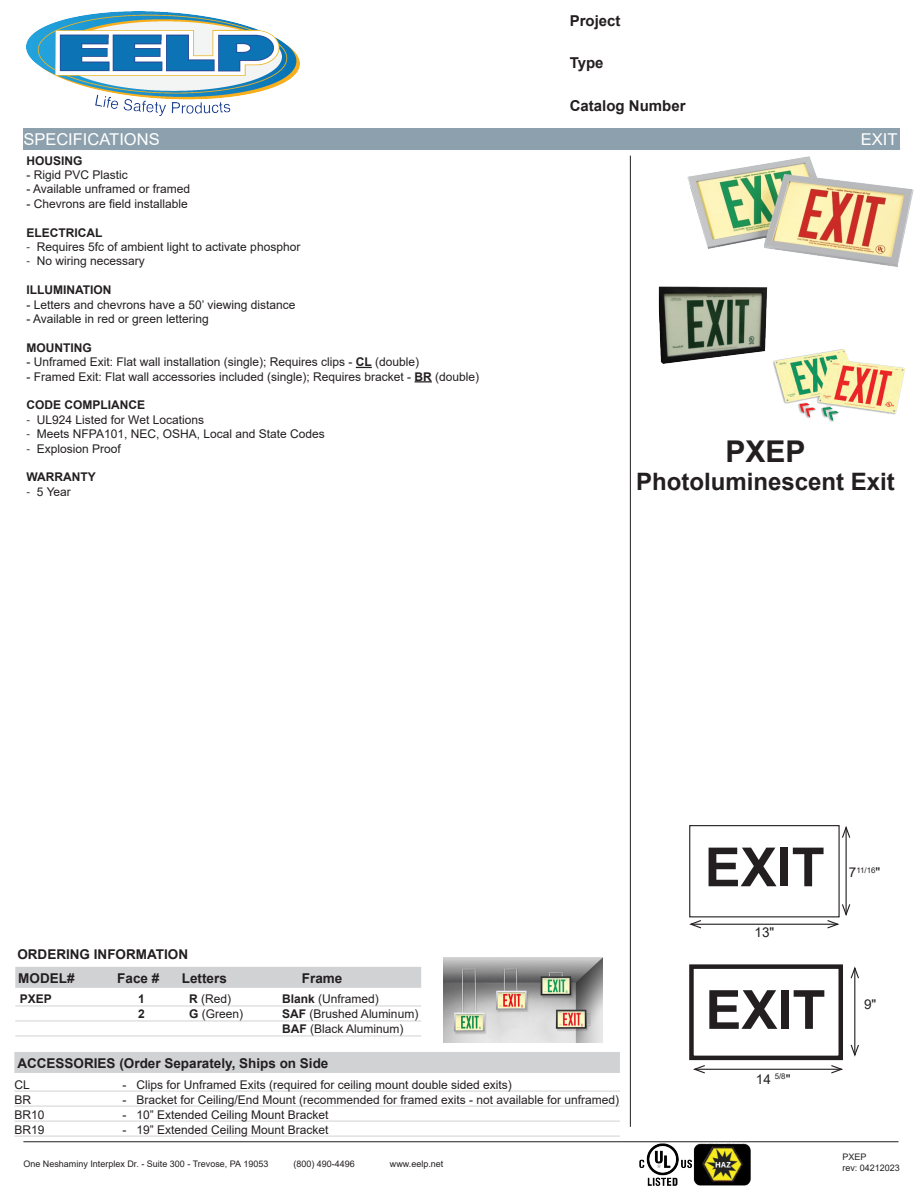
<style>
.page{position:relative;width:918px;height:1188px;background:#fff}
.page>*{position:absolute;margin:0;border:0;box-sizing:border-box;transform-origin:0 0}
.t1{font:700 54px "Arial";color:#231f20}
.t2{font:700 30px "Arial";color:#231f20}
.t3{font:700 24px "Arial";color:#231f20}
.t4{font:16.35px "Arial";color:#fff}
.t5{font:700 15px "Arial";color:#231f20}
.Table_Headings{font:700 13.5px "Arial";color:#231f20}
.t6{font:13.5px "Arial";color:#231f20}
.OrderingInfoDescript{font:12px "Arial";color:#231f20}
.ParagraphText{font:12px "Arial";color:#231f20}
.ParagraphText-2{font:700 12px "Arial";color:#231f20}
.OrderingInfoDescript-2{font:700 12px "Arial";color:#231f20}
.t7{font:9px "Arial";color:#231f20}
.t8{font:7.8px "Arial";color:#231f20}
.s1{font-family:"Myriad Pro"}
.s2{font-weight:700}
.s3{font-size:13.5px}
</style>
<div class="page">
<hr style="left:630px;top:156px;width:1px;height:971px;background:#231f20">
<div style="left:23px;top:128px;width:877px;height:22px;background:#8ca1ad"></div>
<hr style="left:23px;top:1141px;width:875px;height:1px;background:#231f20">
<svg style="left:356px;top:367px;width:16px;height:1px"></svg>
<svg style="left:415px;top:381px;width:17px;height:1px"></svg>
<img style="left:26px;top:11px;width:274px;height:104px">
<img style="left:687px;top:148px;width:227px;height:119px">
<img style="left:778px;top:349px;width:127px;height:72px">
<div style="left:14px;top:1052px;width:606px;height:21px;background:#d1d2d4"></div>
<hr style="left:14px;top:1091px;width:606px;height:1px;background:#d1d2d4">
<hr style="left:14px;top:1106px;width:606px;height:1px;background:#d1d2d4">
<hr style="left:14px;top:1121px;width:606px;height:1px;background:#d1d2d4">
<hr style="left:14px;top:1136px;width:606px;height:1px;background:#d1d2d4">
<img style="left:658px;top:266px;width:126px;height:118px">
<img style="left:635px;top:1141px;width:119px;height:45px">
<div style="left:689px;top:825px;width:151px;height:92px;background:#fff;border:1px solid #231f20"></div>
<hr style="left:846px;top:828px;width:1px;height:87px;background:#231f20">
<svg style="left:842px;top:826px;width:9px;height:13px"></svg>
<hr style="left:691px;top:924px;width:147px;height:1px;background:#231f20">
<svg style="left:826px;top:903px;width:25px;height:26px"></svg>
<svg style="left:689px;top:920px;width:13px;height:9px"></svg>
<div style="left:689px;top:964px;width:154px;height:96px;background:#fff;border:4px solid #231f20"></div>
<hr style="left:854px;top:968px;width:1px;height:87px;background:#231f20">
<svg style="left:850px;top:966px;width:9px;height:14px"></svg>
<svg style="left:850px;top:1043px;width:9px;height:14px"></svg>
<hr style="left:695px;top:1069px;width:147px;height:1px;background:#231f20">
<svg style="left:830px;top:1065px;width:13px;height:9px"></svg>
<svg style="left:693px;top:1065px;width:13px;height:9px"></svg>
<img style="left:444px;top:957px;width:159px;height:85px">
<div style="left:15px;top:967px;width:406px;height:21px;background:#d1d2d4"></div>
<hr style="left:15px;top:1006px;width:406px;height:1px;background:#d1d2d4">
<hr style="left:15px;top:1021px;width:406px;height:1px;background:#d1d2d4">
<hr style="left:15px;top:1036px;width:406px;height:1px;background:#d1d2d4">
<p class="t5" style="left:570px;top:10px;width:52px">Project</p>
<p class="t5" style="left:570px;top:52px;width:35px">Type</p>
<p class="t5" style="left:570px;top:95px;width:117px">Catalog Number</p>
<p class="t4" style="left:23px;top:128px;width:138px">SPECIFICATIONS</p>
<p class="t4" style="left:861px;top:128px;width:38px">EXIT</p>
<p class="ParagraphText-2" style="left:26px;top:152px;width:58px">HOUSING</p>
<p class="ParagraphText" style="left:26px;top:167px;width:103px">- Rigid PVC Plastic</p>
<p class="ParagraphText" style="left:26px;top:181px;width:165px">- Available unframed or framed</p>
<p class="ParagraphText" style="left:26px;top:195px;width:163px">- Chevrons are field installable</p>
<p class="ParagraphText-2" style="left:26px;top:224px;width:77px">ELECTRICAL</p>
<p class="OrderingInfoDescript" style="left:26px;top:239px;width:275px"><span class="s1">-</span> Requires 5fc of ambient light to activate phosphor</p>
<p class="OrderingInfoDescript" style="left:26px;top:253px;width:120px"><span class="s1">-</span> No wiring necessary</p>
<p class="ParagraphText-2" style="left:26px;top:282px;width:87px">ILLUMINATION</p>
<p class="ParagraphText" style="left:26px;top:296px;width:271px">- Letters and chevrons have a 50’ viewing distance</p>
<p class="ParagraphText" style="left:26px;top:311px;width:184px">- Available in red or green lettering</p>
<p class="ParagraphText-2" style="left:26px;top:339px;width:67px">MOUNTING</p>
<p class="ParagraphText" style="left:26px;top:354px;width:394px">- Unframed Exit: Flat wall installation (single); Requires clips - <span class="s2">CL</span> (double)</p>
<p class="ParagraphText" style="left:26px;top:368px;width:454px">- Framed Exit: Flat wall accessories included (single); Requires bracket - <span class="s2">BR</span> (double)</p>
<p class="ParagraphText-2" style="left:26px;top:397px;width:120px">CODE COMPLIANCE</p>
<p class="OrderingInfoDescript" style="left:26px;top:411px;width:179px"><span class="s1">-</span> UL924 Listed for Wet Locations</p>
<p class="OrderingInfoDescript" style="left:26px;top:426px;width:300px"><span class="s1">-</span> Meets NFPA101, NEC, OSHA, Local and State Codes</p>
<p class="OrderingInfoDescript" style="left:26px;top:440px;width:96px"><span class="s1">-</span> Explosion Proof</p>
<p class="ParagraphText-2" style="left:26px;top:469px;width:71px">WARRANTY</p>
<p class="OrderingInfoDescript" style="left:26px;top:483px;width:46px"><span class="s1">-</span> 5 Year</p>
<p class="t2" style="left:726px;top:430px;width:82px">PXEP</p>
<p class="t3" style="left:636px;top:465px;width:260px">Photoluminescent Exit</p>
<p class="Table_Headings" style="left:17px;top:944px;width:172px">ORDERING INFORMATION</p>
<p class="Table_Headings" style="left:18px;top:969px;width:58px">MODEL#</p>
<p class="Table_Headings" style="left:117px;top:969px;width:44px">Face #</p>
<p class="Table_Headings" style="left:182px;top:969px;width:47px">Letters</p>
<p class="Table_Headings" style="left:302px;top:969px;width:42px">Frame</p>
<p class="OrderingInfoDescript-2" style="left:20px;top:991px;width:34px">PXEP</p>
<p class="OrderingInfoDescript-2" style="left:138px;top:991px;width:8px">1</p>
<p class="OrderingInfoDescript" style="left:189px;top:991px;width:43px"><span class="s2">R</span> (Red)</p>
<p class="OrderingInfoDescript" style="left:282px;top:991px;width:98px"><span class="s2">Blank</span> (Unframed)</p>
<p class="OrderingInfoDescript-2" style="left:138px;top:1006px;width:8px">2</p>
<p class="OrderingInfoDescript" style="left:189px;top:1006px;width:56px"><span class="s2">G</span> (Green)</p>
<p class="OrderingInfoDescript" style="left:282px;top:1006px;width:138px"><span class="s2">SAF</span> (Brushed Aluminum)</p>
<p class="OrderingInfoDescript" style="left:282px;top:1021px;width:123px"><span class="s2">BAF</span> (Black Aluminum)</p>
<p class="Table_Headings" style="left:17px;top:1054px;width:313px">ACCESSORIES (Order Separately, Ships on Side</p>
<p class="OrderingInfoDescript" style="left:14px;top:1076px;width:17px">CL</p>
<p class="OrderingInfoDescript" style="left:122px;top:1076px;width:391px">- Clips for Unframed Exits (required for ceiling mount double sided exits)</p>
<p class="OrderingInfoDescript" style="left:14px;top:1091px;width:18px">BR</p>
<p class="OrderingInfoDescript" style="left:122px;top:1091px;width:498px">- Bracket for Ceiling/End Mount (recommended for framed exits - not available for unframed)</p>
<p class="OrderingInfoDescript" style="left:14px;top:1106px;width:32px">BR10</p>
<p class="OrderingInfoDescript" style="left:122px;top:1106px;width:208px">- 10” Extended Ceiling Mount Bracket</p>
<p class="OrderingInfoDescript" style="left:14px;top:1121px;width:32px">BR19</p>
<p class="OrderingInfoDescript" style="left:122px;top:1121px;width:208px">- 19” Extended Ceiling Mount Bracket</p>
<p class="t7" style="left:23px;top:1158px;width:246px">One Neshaminy Interplex Dr. - Suite 300 - Trevose, PA 19053</p>
<p class="t7" style="left:293px;top:1158px;width:63px">(800) 490-4496</p>
<p class="t7" style="left:390px;top:1158px;width:55px">www.eelp.net</p>
<p class="t1" style="left:705px;top:829px;width:122px">EXIT</p>
<p class="t6" style="left:754px;top:923px;width:21px">13"</p>
<p class="t1" style="left:705px;top:972px;width:122px">EXIT</p>
<p class="t6" style="left:756px;top:1070px;width:36px">14 <sup>5/8</sup>"</p>
<p class="t8" style="left:849px;top:864px;width:33px"><span class="s3">7</span>11/16<span class="s3">"</span></p>
<p class="t6" style="left:864px;top:995px;width:14px">9"</p>
<p class="t7" style="left:842px;top:1151px;width:26px">PXEP</p>
<p class="t7" style="left:842px;top:1161px;width:59px">rev: 04212023</p>
</div>
